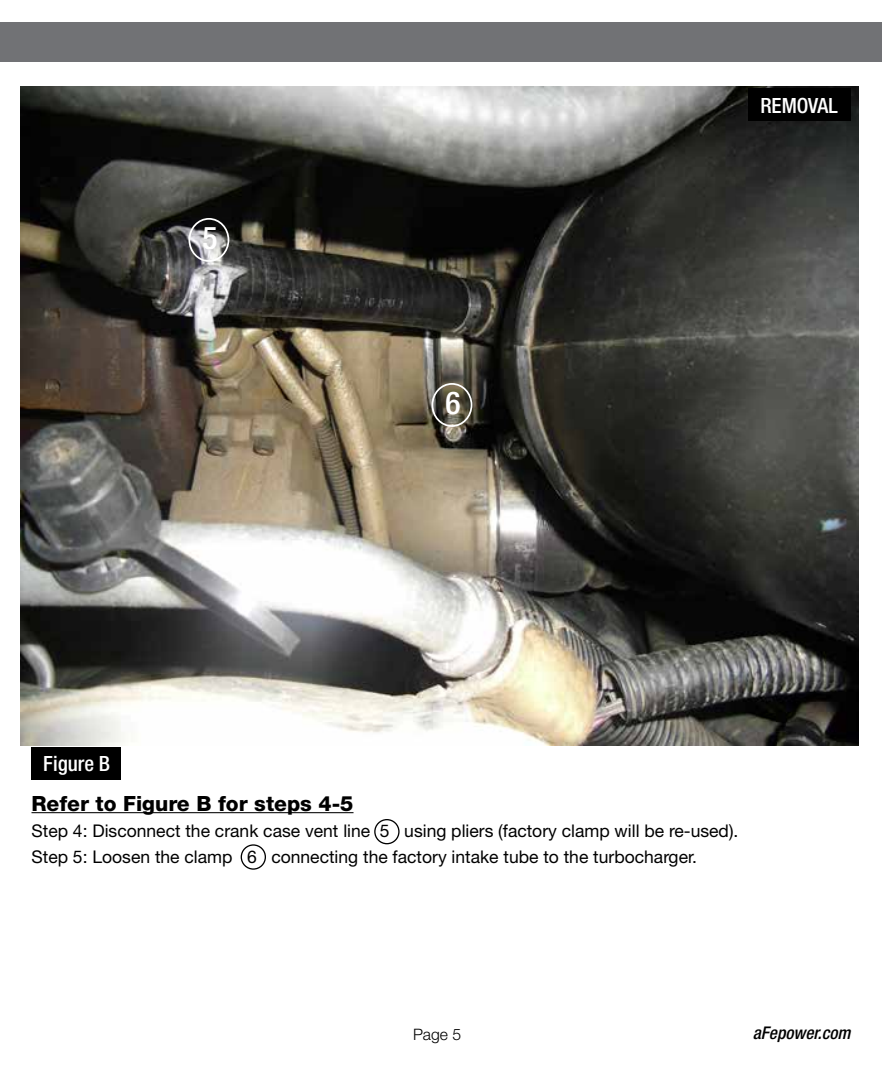
<style>
.page{position:relative;width:882px;height:1071px;background:#fff}
.page>*{position:absolute;margin:0;border:0;box-sizing:border-box;transform-origin:0 0}
.t1{font:500 condensed 31.5px "Helvetica Neue";color:#fff}
.t2{font:800 21px "Helvetica Neue";color:#000}
.t3{font:500 condensed 21px "Helvetica Neue";color:#fff}
.t4{font:17.5px/26.2px "Helvetica Neue";color:#000}
.t5{font:italic 500 condensed 17.5px "Helvetica Neue";color:#000}
.t6{font:300 15.75px "Helvetica Neue";color:#000}
</style>
<div class="page">
<div style="left:0;top:23px;width:882px;height:39px;background:#717275"></div>
<hr style="left:32px;top:812px;width:322px;height:1px;background:#000">
<div style="left:32px;top:747px;width:89px;height:33px;background:#000"></div>
<img style="left:20px;top:87px;width:839px;height:659px">
<div style="left:748px;top:88px;width:102px;height:33px;background:#000"></div>
<div style="left:241px;top:844px;width:25px;height:26px;border:1px solid #000;border-radius:50%"></div>
<div style="left:374px;top:819px;width:26px;height:25px;border:1px solid #000;border-radius:50%"></div>
<div style="left:189px;top:218px;width:40px;height:44px;border:2px solid #fff;border-radius:50%"></div>
<div style="left:432px;top:383px;width:40px;height:44px;border:2px solid #fff;border-radius:50%"></div>
<h1 class="t1" style="left:203px;top:219px;width:17px">5</h1>
<h1 class="t1" style="left:446px;top:384px;width:17px">6</h1>
<p class="t3" style="left:760px;top:93px;width:79px">REMOVAL</p>
<p class="t3" style="left:43px;top:751px;width:68px">Figure B</p>
<p class="t2" style="left:32px;top:791px;width:324px">Refer to Figure B for steps 4-5</p>
<p class="t4" style="left:32px;top:817px;width:708px">Step 4: Disconnect the crank case vent line 5 using pliers (factory clamp will be re-used).<br>Step 5: Loosen the clamp 6 connecting the factory intake tube to the turbocharger.</p>
<p class="t6" style="left:413px;top:1024px;width:50px">Page 5</p>
<p class="t5" style="left:753px;top:1023px;width:99px">aFepower.com</p>
</div>
